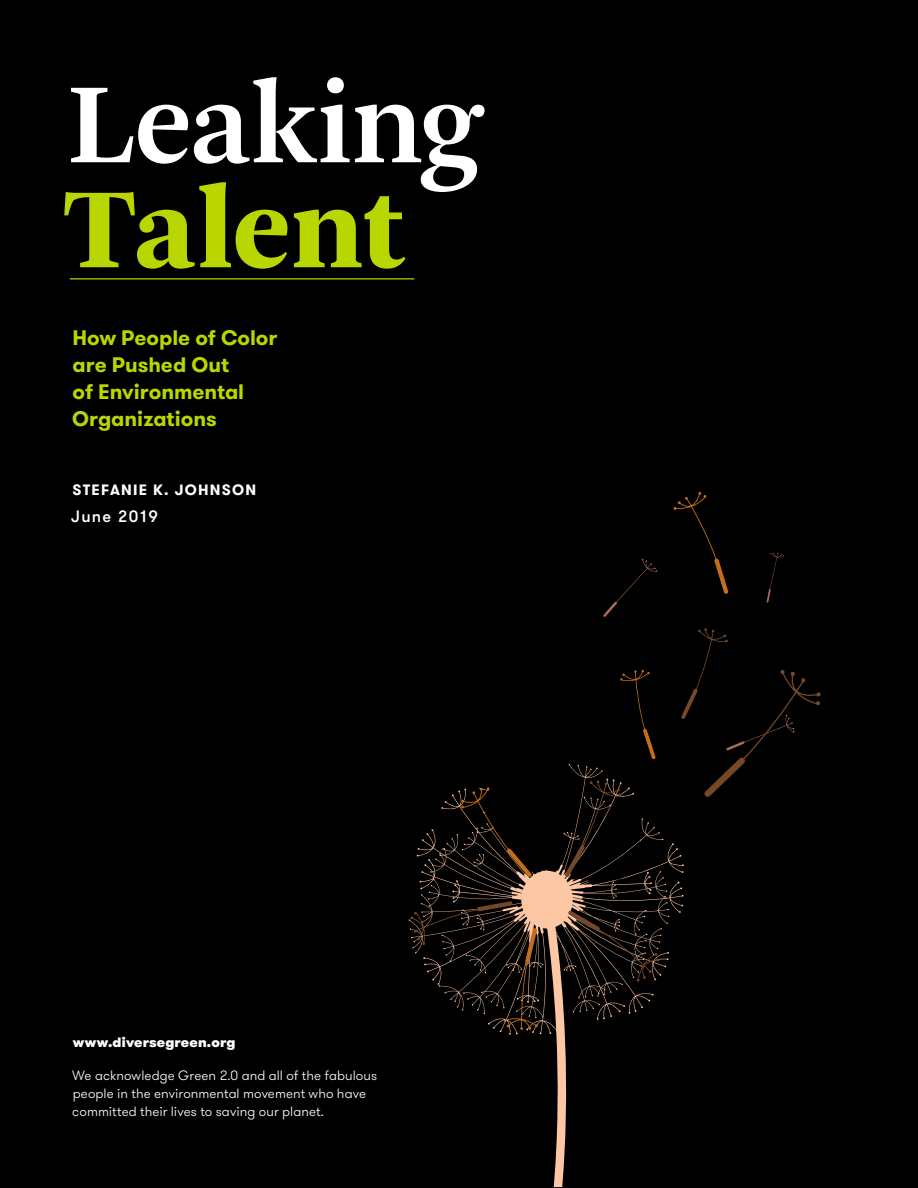
<style>
.page{position:relative;width:918px;height:1188px;background:#000}
.page>*{position:absolute;margin:0;border:0;box-sizing:border-box;transform-origin:0 0}
.t1{font:600 120px "Arnhem Pro";letter-spacing:-.01em;color:#fff}
.t2{font:900 120px "Arnhem Pro";letter-spacing:-.005em;color:#bad600}
.t3{font:700 21px/27px "GT Walsheim";letter-spacing:-.005em;color:#bad600}
.t4{font:500 16.5px "GT Walsheim";letter-spacing:.075em;color:#fff}
.t5{font:700 15px "GT Walsheim";letter-spacing:.085em;color:#fff}
.t6{font:300 13.5px/18px "GT Walsheim";letter-spacing:.005em;color:#fff}
.t7{font:900 13.5px "GT Walsheim";letter-spacing:.01em;color:#fff}
</style>
<div class="page">
<hr style="left:70px;top:278px;width:344px;height:1px;background:#bad600">
<svg style="left:603px;top:559px;width:54px;height:58px"></svg>
<svg style="left:767px;top:553px;width:17px;height:50px"></svg>
<svg style="left:620px;top:670px;width:36px;height:89px"></svg>
<svg style="left:673px;top:492px;width:56px;height:102px"></svg>
<svg style="left:409px;top:764px;width:275px;height:422px"></svg>
<svg style="left:565px;top:780px;width:56px;height:97px"></svg>
<svg style="left:461px;top:787px;width:71px;height:90px"></svg>
<svg style="left:568px;top:910px;width:91px;height:72px"></svg>
<svg style="left:410px;top:901px;width:128px;height:129px"></svg>
<svg style="left:681px;top:628px;width:140px;height:169px"></svg>
<h1 class="t1" style="left:67px;top:77px;width:416px">Leaking</h1>
<h1 class="t2" style="left:63px;top:156px;width:343px">Talent</h1>
<h2 class="t3" style="left:72px;top:325px;width:207px">How People of Color are Pushed Out<br>of Environmental<br>Organizations</h2>
<p class="t5" style="left:73px;top:483px;width:185px">STEFANIE K. JOHNSON</p>
<p class="t4" style="left:71px;top:510px;width:88px">June 2019</p>
<p class="t7" style="left:73px;top:1037px;width:164px">www.diversegreen.org</p>
<p class="t6" style="left:72px;top:1068px;width:306px">We acknowledge Green 2.0 and all of the fabulous people in the environmental movement who have committed their lives to saving our planet.</p>
</div>
